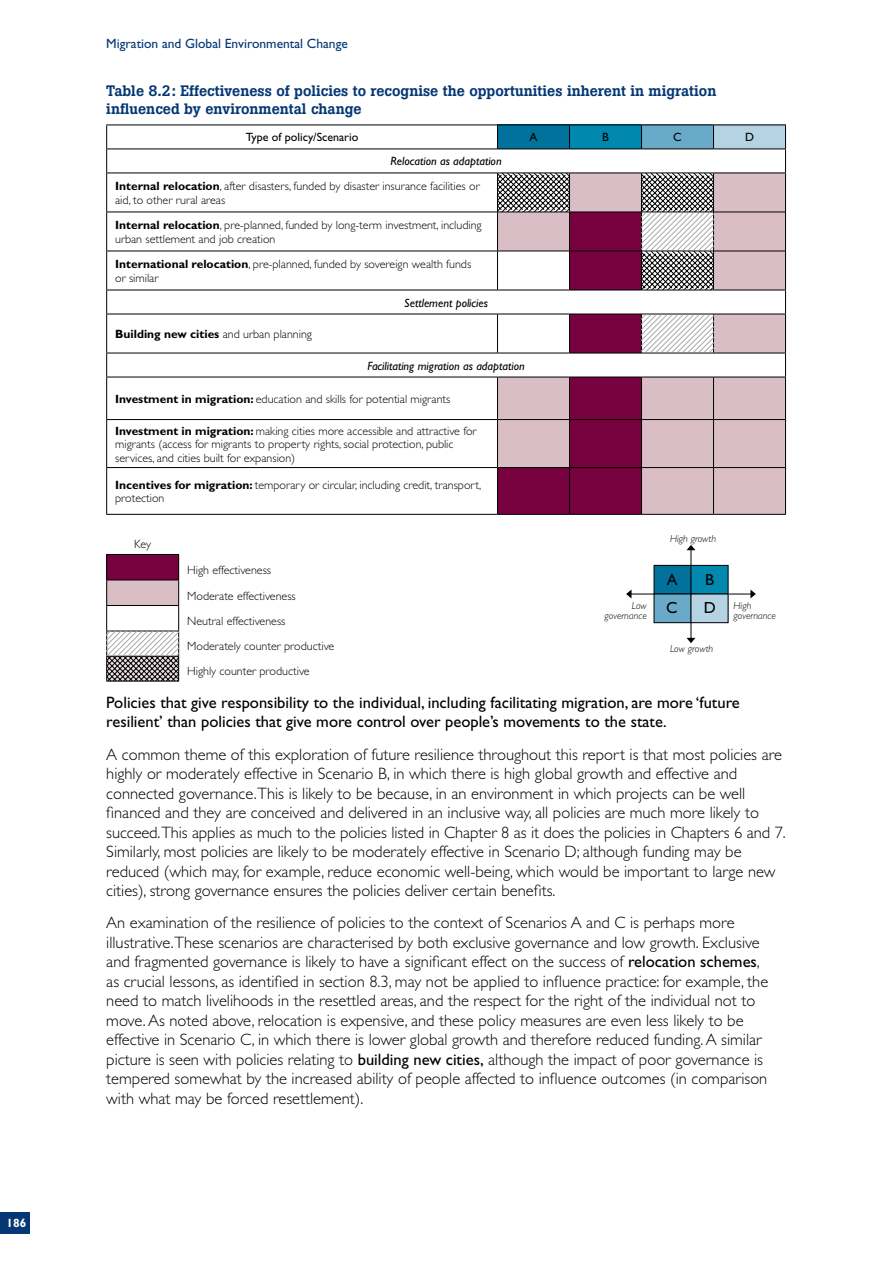
<style>
.page{position:relative;width:893px;height:1263px;background:#fff}
.page>*{position:absolute;margin:0;border:0;box-sizing:border-box;transform-origin:0 0}
.t1{font:300 16.5px/19.5px "Gill Sans";color:#000}
.t2{font:16.5px/19.5px "Gill Sans";color:#000}
.t3{font:16.05px "Gill Sans";color:#010101}
.t4{font:500 15px/18px "Boton";color:#053775}
.t5{font:13.5px "Gill Sans";color:#053775}
.t6{font:300 12px/25.3px "Gill Sans";color:#000}
.t7{font:italic 12px "Gill Sans";color:#000}
.t8{font:700 12px "Gill Sans";color:#000}
.t9{font:12px "Gill Sans";color:#000}
.t10{font:700 12px "Gill Sans";color:#fff}
.t11{font:italic 300 10.2px/10.2px "Gill Sans";color:#010101}
.s1{font-weight:400;font-style:italic}
.s2{font-weight:700}
.s3{font-weight:300}
.s4{font-weight:400}
</style>
<div class="page">
<div style="left:0;top:1212px;width:30px;height:21px;background:#053775"></div>
<div style="left:497px;top:125px;width:72px;height:24px;background:#00729c"></div>
<div style="left:569px;top:125px;width:72px;height:24px;background:#0088af"></div>
<div style="left:641px;top:125px;width:72px;height:24px;background:#6aaac9"></div>
<div style="left:713px;top:125px;width:72px;height:24px;background:#b6d3e4"></div>
<svg style="left:714px;top:174px;width:71px;height:340px;background:#dcc4cb"></svg>
<hr style="left:106px;top:125px;width:391px;height:1px;background:#000">
<hr style="left:497px;top:125px;width:72px;height:1px;background:#000">
<hr style="left:569px;top:125px;width:72px;height:1px;background:#000">
<hr style="left:641px;top:125px;width:72px;height:1px;background:#000">
<hr style="left:713px;top:125px;width:73px;height:1px;background:#000">
<svg style="left:497px;top:125px;width:1px;height:24px"></svg>
<svg style="left:569px;top:125px;width:1px;height:24px"></svg>
<svg style="left:641px;top:125px;width:1px;height:24px"></svg>
<svg style="left:713px;top:125px;width:1px;height:24px"></svg>
<hr style="left:106px;top:149px;width:391px;height:1px;background:#000">
<hr style="left:497px;top:149px;width:72px;height:1px;background:#000">
<hr style="left:569px;top:149px;width:72px;height:1px;background:#000">
<hr style="left:641px;top:149px;width:72px;height:1px;background:#000">
<hr style="left:713px;top:149px;width:73px;height:1px;background:#000">
<svg style="left:106px;top:125px;width:1px;height:87px"></svg>
<hr style="left:106px;top:173px;width:391px;height:1px;background:#000">
<hr style="left:106px;top:212px;width:1px;height:39px;background:#000">
<hr style="left:106px;top:212px;width:391px;height:1px;background:#000">
<hr style="left:106px;top:251px;width:1px;height:39px;background:#000">
<hr style="left:106px;top:251px;width:391px;height:1px;background:#000">
<svg style="left:106px;top:291px;width:1px;height:23px"></svg>
<hr style="left:106px;top:290px;width:391px;height:1px;background:#000">
<svg style="left:785px;top:291px;width:1px;height:23px"></svg>
<hr style="left:106px;top:314px;width:1px;height:39px;background:#000">
<hr style="left:106px;top:314px;width:391px;height:1px;background:#000">
<svg style="left:106px;top:354px;width:1px;height:23px"></svg>
<hr style="left:106px;top:353px;width:391px;height:1px;background:#000">
<svg style="left:785px;top:354px;width:1px;height:23px"></svg>
<hr style="left:106px;top:377px;width:1px;height:42px;background:#000">
<hr style="left:106px;top:377px;width:391px;height:1px;background:#000">
<hr style="left:106px;top:420px;width:1px;height:47px;background:#000">
<hr style="left:106px;top:419px;width:391px;height:1px;background:#000">
<hr style="left:106px;top:468px;width:1px;height:46px;background:#000">
<hr style="left:106px;top:467px;width:391px;height:1px;background:#000">
<hr style="left:106px;top:514px;width:391px;height:1px;background:#000">
<hr style="left:713px;top:173px;width:73px;height:1px;background:#000">
<svg style="left:785px;top:125px;width:1px;height:87px"></svg>
<hr style="left:785px;top:212px;width:1px;height:39px;background:#000">
<hr style="left:785px;top:251px;width:1px;height:39px;background:#000">
<hr style="left:714px;top:212px;width:71px;height:1px;background:#000">
<hr style="left:714px;top:251px;width:71px;height:1px;background:#000">
<hr style="left:713px;top:290px;width:73px;height:1px;background:#000">
<hr style="left:713px;top:314px;width:73px;height:1px;background:#000">
<hr style="left:785px;top:314px;width:1px;height:39px;background:#000">
<hr style="left:713px;top:353px;width:73px;height:1px;background:#000">
<hr style="left:713px;top:377px;width:73px;height:1px;background:#000">
<hr style="left:785px;top:377px;width:1px;height:43px;background:#000">
<hr style="left:785px;top:420px;width:1px;height:48px;background:#000">
<hr style="left:785px;top:468px;width:1px;height:46px;background:#000">
<hr style="left:713px;top:419px;width:72px;height:1px;background:#000">
<hr style="left:713px;top:467px;width:72px;height:1px;background:#000">
<hr style="left:641px;top:514px;width:72px;height:1px;background:#000">
<hr style="left:713px;top:514px;width:73px;height:1px;background:#000">
<hr style="left:569px;top:514px;width:72px;height:1px;background:#000">
<hr style="left:497px;top:514px;width:72px;height:1px;background:#000">
<svg style="left:497px;top:173px;width:217px;height:341px"></svg>
<hr style="left:106px;top:554px;width:73px;height:1px;background:#000">
<hr style="left:106px;top:681px;width:73px;height:1px;background:#000">
<hr style="left:627px;top:594px;width:128px;height:1px;background:#010101">
<svg style="left:626px;top:590px;width:5px;height:8px"></svg>
<svg style="left:750px;top:589px;width:6px;height:9px"></svg>
<hr style="left:691px;top:546px;width:1px;height:96px;background:#010101">
<svg style="left:686px;top:638px;width:9px;height:5px"></svg>
<svg style="left:687px;top:545px;width:8px;height:5px"></svg>
<div style="left:654px;top:565px;width:37px;height:29px;background:#00729c"></div>
<div style="left:654px;top:565px;width:37px;height:29px;border:1px solid #010101"></div>
<div style="left:691px;top:565px;width:37px;height:29px;background:#0088af;border:1px solid #010101"></div>
<div style="left:654px;top:594px;width:37px;height:29px;background:#6aaac9"></div>
<div style="left:654px;top:594px;width:37px;height:29px;border:1px solid #010101"></div>
<div style="left:691px;top:594px;width:37px;height:29px;background:#b6d3e4"></div>
<div style="left:691px;top:594px;width:37px;height:29px;border:1px solid #010101"></div>
<svg style="left:106px;top:555px;width:73px;height:126px"></svg>
<p class="t10" style="left:6px;top:1216px;width:21px">186</p>
<p class="t5" style="left:106px;top:36px;width:243px">Migration and Global Environmental Change</p>
<p class="t4" style="left:106px;top:82px;width:612px">Table 8.2: Effectiveness of policies to recognise the opportunities inherent in migration influenced by environmental change</p>
<p class="t9" style="left:246px;top:130px;width:114px">Type of policy/Scenario</p>
<p class="t9" style="left:529px;top:130px;width:10px">A</p>
<p class="t9" style="left:602px;top:130px;width:8px">B</p>
<p class="t9" style="left:673px;top:130px;width:10px">C</p>
<p class="t9" style="left:745px;top:130px;width:10px">D</p>
<p class="t6" style="left:115px;top:149px;width:388px;line-height:24.8px;text-indent:275px"><span class="s1">Relocation as adaptation<br></span><span class="s2">Internal relocation</span>, after disasters, funded by disaster insurance facilities or</p>
<p class="t6" style="left:115px;top:187px;width:368px">aid, to other rural areas<br><span class="s2">Internal relocation</span>, pre-planned, funded by long-term investment, including</p>
<p class="t6" style="left:115px;top:226px;width:358px">urban settlement and job creation<br><span class="s2">International relocation</span>, pre-planned, funded by sovereign wealth funds</p>
<p class="t6" style="left:115px;top:265px;width:45px">or similar</p>
<p class="t7" style="left:404px;top:296px;width:85px">Settlement policies</p>
<p class="t8" style="left:115px;top:327px;width:198px">Building new cities <span class="s3">and urban planning</span></p>
<p class="t7" style="left:367px;top:359px;width:159px">Facilitating migration as adaptation</p>
<p class="t6" style="left:115px;top:386px;width:337px"><span class="s2">Investment in migration:</span> education and skills for potential migrants</p>
<p class="t6" style="left:115px;top:424px;width:363px;line-height:13.5px"><span class="s2">Investment in migration:</span> making cities more accessible and attractive for migrants (access for migrants to property rights, social protection, public services, and cities built for expansion)</p>
<p class="t6" style="left:115px;top:478px;width:368px;line-height:13.5px"><span class="s2">Incentives for migration:</span> temporary or circular, including credit, transport, protection</p>
<p class="t6" style="left:134px;top:532px;width:19px">Key</p>
<p class="t3" style="left:667px;top:570px;width:12px">A</p>
<p class="t3" style="left:705px;top:570px;width:11px">B</p>
<p class="t3" style="left:666px;top:599px;width:13px">C</p>
<p class="t3" style="left:704px;top:599px;width:14px">D</p>
<p class="t11" style="left:670px;top:534px;width:47px">High growth</p>
<p class="t6" style="left:187px;top:557px;width:149px">High effectiveness<br>Moderate effectiveness<br>Neutral effectiveness<br>Moderately counter productive<br>Highly counter productive</p>
<p class="t2" style="left:106px;top:692px;width:635px">Policies that give responsibility to the individual, including facilitating migration, are more ‘future resilient’ than policies that give more control over people’s movements to the state.</p>
<p class="t1" style="left:106px;top:744px;width:681px">A common theme of this exploration of future resilience throughout this report is that most policies are highly or moderately effective in Scenario B, in which there is high global growth and effective and connected governance.This is likely to be because, in an environment in which projects can be well financed and they are conceived and delivered in an inclusive way, all policies are much more likely to succeed.This applies as much to the policies listed in Chapter 8 as it does the policies in Chapters 6 and 7.<br>Similarly, most policies are likely to be moderately effective in Scenario D; although funding may be reduced (which may, for example, reduce economic well-being, which would be important to large new cities), strong governance ensures the policies deliver certain benefits.</p>
<p class="t1" style="left:106px;top:913px;width:663px">An examination of the resilience of policies to the context of Scenarios A and C is perhaps more illustrative.These scenarios are characterised by both exclusive governance and low growth. Exclusive and fragmented governance is likely to have a significant effect on the success of <span class="s4">relocation schemes</span>, as crucial lessons, as identified in section 8.3, may not be applied to influence practice: for example, the need to match livelihoods in the resettled areas, and the respect for the right of the individual not to move. As noted above, relocation is expensive, and these policy measures are even less likely to be effective in Scenario C, in which there is lower global growth and therefore reduced funding. A similar picture is seen with policies relating to <span class="s4">building new cities,</span> although the impact of poor governance is tempered somewhat by the increased ability of people affected to influence outcomes (in comparison with what may be forced resettlement).</p>
<p class="t11" style="left:733px;top:600px;width:44px">High governance</p>
<p class="t11" style="left:604px;top:601px;width:44px;text-align:right">Low governance</p>
<p class="t11" style="left:670px;top:643px;width:45px">Low growth</p>
</div>
